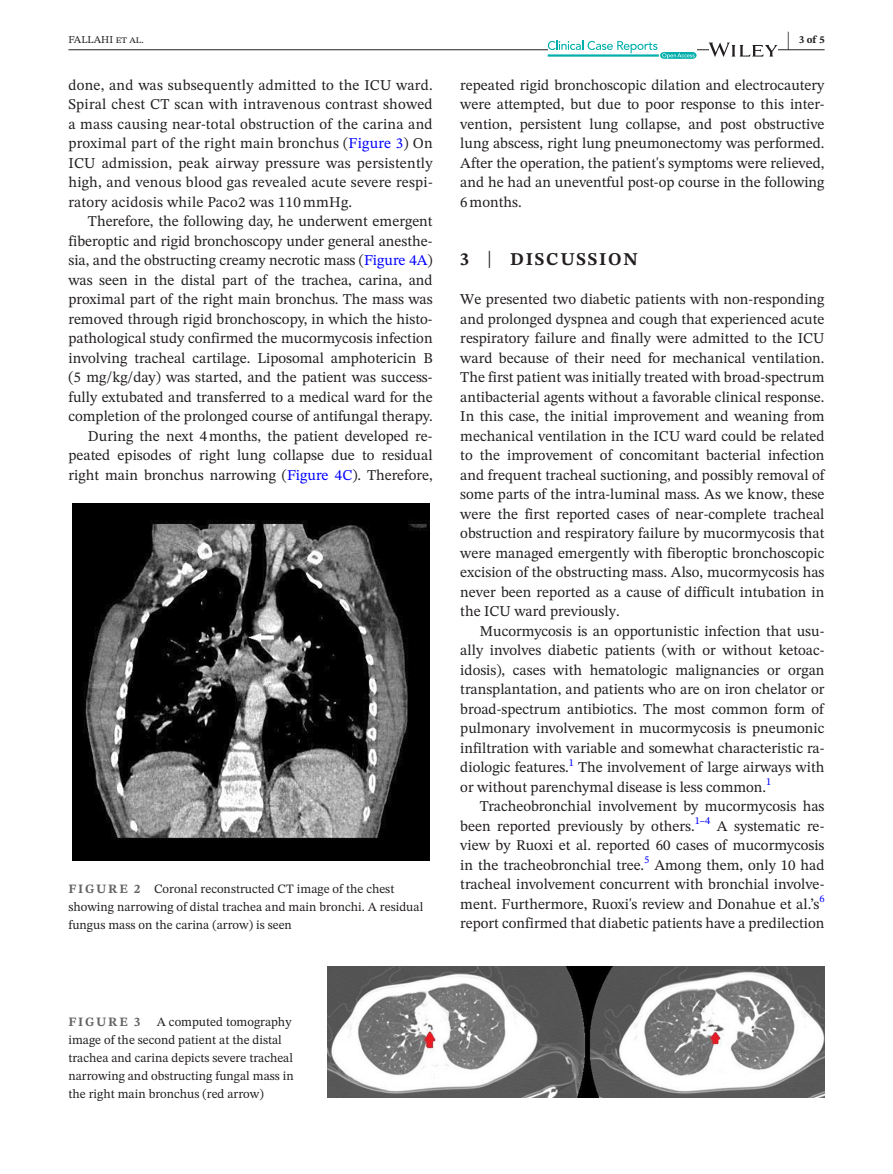
<style>
.page{position:relative;width:893px;height:1174px;background:#fff}
.page>*{position:absolute;margin:0;border:0;box-sizing:border-box;transform-origin:0 0}
.t1{font:700 21px "STIX Two Text";color:#231f20;scale:.42 1}
.t2{font:700 18px "STIX Two Text";letter-spacing:.1em;color:#231f20}
.t3{font:15px/19.5px "STIX Two Text";color:#231f20;text-align:justify}
.t4{font:12.75px/18px "STIX Two Text";color:#231f20}
.t5{font:700 12.75px "STIX Two Text";letter-spacing:.14em;color:#636366}
.t6{font:10.5px "STIX Two Text";color:#231f20}
.t7{font:10.5px "STIX Two Text";color:#00f}
.t8{font:700 10.5px "STIX Two Text";color:#231f20}
.s1{color:#00f}
.s2{font-weight:400;font-size:23.7px}
.s3{font-weight:700;color:#636366}
</style>
<div class="page">
<hr style="left:68px;top:49px;width:756px;height:1px;background:#231f20">
<svg style="left:548px;top:41px;width:148px;height:18px"></svg>
<svg style="left:709px;top:43px;width:68px;height:14px"></svg>
<div style="left:68px;top:503px;width:365px;height:357px;background:linear-gradient(to bottom,#fff,#fff)"></div>
<img style="left:72px;top:503px;width:357px;height:357px">
<img style="left:327px;top:966px;width:497px;height:132px">
<h1 class="t1" style="left:787px;top:24px;width:8px">|</h1>
<p class="t6" style="left:68px;top:32px;width:77px">FALLAHI et al.</p>
<p class="t8" style="left:799px;top:32px;width:27px">3 of 5</p>
<p class="t3" style="left:68px;top:75px;width:366px">done, and was subsequently admitted to the ICU ward.<br>Spiral chest CT scan with intravenous contrast showed a mass causing near-total obstruction of the carina and proximal part of the right main bronchus (<span class="s1">Figure 3</span>) On ICU admission, peak airway pressure was persistently high, and venous blood gas revealed acute severe respi&shy;ratory acidosis while Paco2 was 110 mmHg.</p>
<p class="t3" style="left:68px;top:211px;width:366px;text-align:right">Therefore, the following day, he underwent emergent fiberoptic and rigid bronchoscopy under general anesthe&shy;sia, and the obstructing creamy necrotic mass (<span class="s1">Figure 4A</span>) was seen in the distal part of the trachea, carina, and proximal part of the right main bronchus. The mass was removed through rigid bronchoscopy, in which the histo&shy;pathological study confirmed the mucormycosis infection involving tracheal cartilage. Liposomal amphotericin B (5 mg/kg/day) was started, and the patient was success&shy;fully extubated and transferred to a medical ward for the completion of the prolonged course of antifungal therapy.<br>During the next 4months, the patient developed re&shy;peated episodes of right lung collapse due to residual right main bronchus narrowing (<span class="s1">Figure 4C</span>). Therefore,</p>
<p class="t3" style="left:460px;top:75px;width:366px">repeated rigid bronchoscopic dilation and electrocautery were attempted, but due to poor response to this inter&shy;vention, persistent lung collapse, and post obstructive lung abscess, right lung pneumonectomy was performed.<br>After the operation, the patient's symptoms were relieved, and he had an uneventful post-op course in the following 6months.</p>
<p class="t2" style="left:460px;top:246px;width:179px">3 <span class="s2">|</span> DISCUSSION</p>
<p class="t3" style="left:460px;top:289px;width:366px">We presented two diabetic patients with non-responding and prolonged dyspnea and cough that experienced acute respiratory failure and finally were admitted to the ICU ward because of their need for mechanical ventilation.<br>The first patient was initially treated with broad-spectrum antibacterial agents without a favorable clinical response.<br>In this case, the initial improvement and weaning from mechanical ventilation in the ICU ward could be related to the improvement of concomitant bacterial infection and frequent tracheal suctioning, and possibly removal of some parts of the intra-luminal mass. As we know, these were the first reported cases of near-complete tracheal obstruction and respiratory failure by mucormycosis that were managed emergently with fiberoptic bronchoscopic excision of the obstructing mass. Also, mucormycosis has never been reported as a cause of difficult intubation in the ICU ward previously.</p>
<p class="t3" style="left:460px;top:621px;width:366px;text-indent:20px">Mucormycosis is an opportunistic infection that usu&shy;ally involves diabetic patients (with or without ketoac&shy;idosis), cases with hematologic malignancies or organ transplantation, and patients who are on iron chelator or broad-spectrum antibiotics. The most common form of pulmonary involvement in mucormycosis is pneumonic infiltration with variable and somewhat characteristic ra&shy;diologic features.<sup>1</sup> The involvement of large airways with or without parenchymal disease is less common.</p>
<p class="t7" style="left:766px;top:774px;width:7px">1</p>
<p class="t3" style="left:460px;top:796px;width:366px;text-indent:20px">Tracheobronchial involvement by mucormycosis has been reported previously by others.</p>
<p class="t7" style="left:695px;top:813px;width:17px">1–4</p>
<p class="t3" style="left:460px;top:816px;width:366px;text-indent:257px">A systematic re&shy;view by Ruoxi et al. reported 60 cases of mucormycosis in the tracheobronchial tree.</p>
<p class="t7" style="left:644px;top:852px;width:7px">5</p>
<p class="t3" style="left:460px;top:855px;width:366px;text-indent:194px">Among them, only 10 had tracheal involvement concurrent with bronchial involve&shy;ment. Furthermore, Ruoxi's review and Donahue et al.’s</p>
<p class="t4" style="left:68px;top:879px;width:356px"><span class="s3">FIGURE 2</span> Coronal reconstructed CT image of the chest showing narrowing of distal trachea and main bronchi. A residual fungus mass on the carina (arrow) is seen</p>
<p class="t7" style="left:819px;top:891px;width:7px">6</p>
<p class="t3" style="left:460px;top:913px;width:366px">report confirmed that diabetic patients have a predilection</p>
<p class="t4" style="left:68px;top:1012px;width:227px;text-indent:88px">A computed tomography image of the second patient at the distal trachea and carina depicts severe tracheal narrowing and obstructing fungal mass in the right main bronchus (red arrow)</p>
<p class="t5" style="left:68px;top:1012px;width:74px">FIGURE 3</p>
</div>
